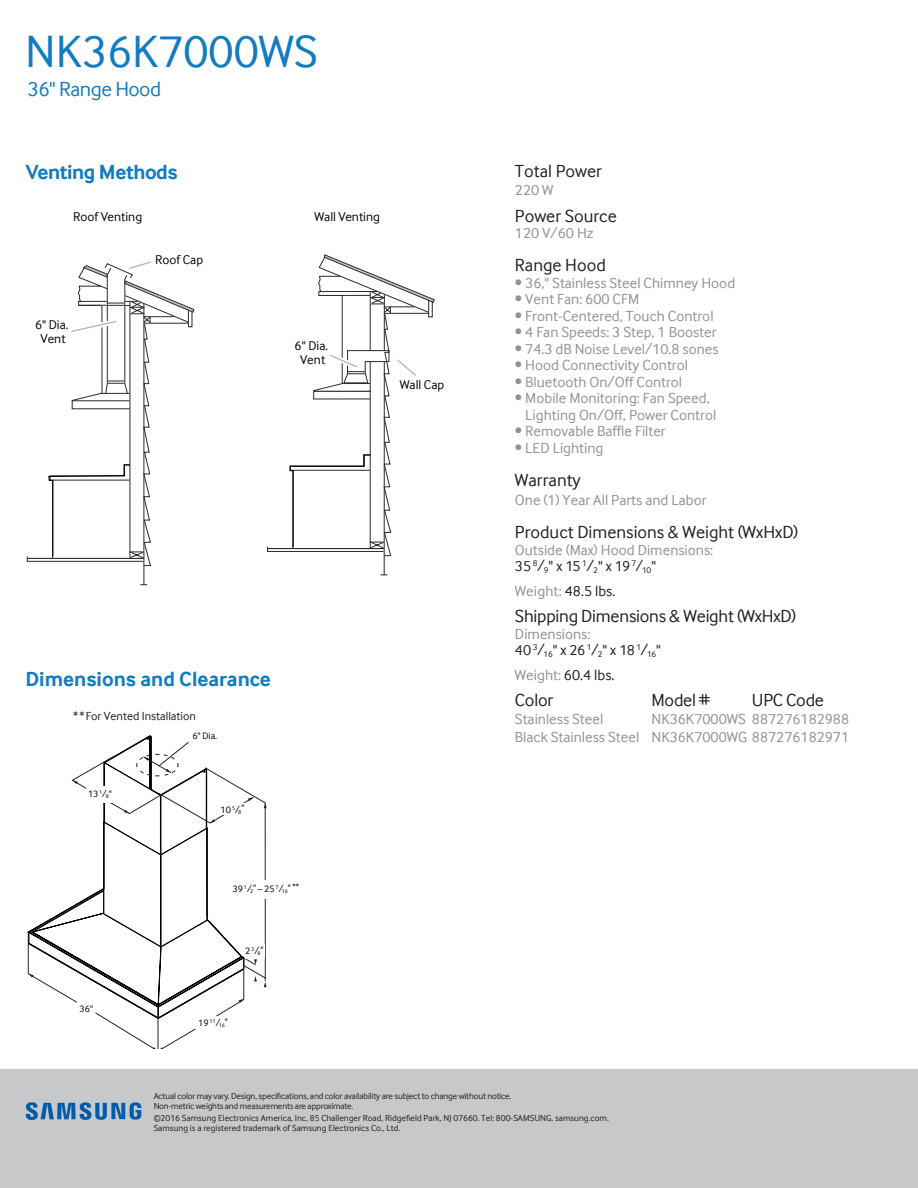
<style>
.page{position:relative;width:918px;height:1188px;background:#fff}
.page>*{position:absolute;margin:0;border:0;box-sizing:border-box;transform-origin:0 0}
.t1{font:46.5px "Samsung Inter Face";color:#127cc1}
.t2{font:700 21px "Samsung Inter Face";color:#127cc1}
.t3{font:700 21px "Samsung Inter Face";letter-spacing:-.02em;color:#127cc1}
.t4{font:21px "Samsung Inter Face";letter-spacing:-.02em;color:#127cc1}
.t5{font:18px "Samsung Inter Face";color:#231f20}
.t6{font:15px/16.5px "Samsung Inter Face";color:#919295}
.t7{font:15px/16.5px "Samsung Inter Face";color:#231f20}
.t8{font:13.05px/14.1px "Samsung Inter Face";color:#050504;text-align:center}
.t9{font:12px "Samsung Inter Face";color:#231f20}
.t10{font:9.75px "Samsung Inter Face";color:#050504}
.t11{font:9px/9.8px "Samsung Inter Face";color:#231f20}
.t12{font:9px/9.8px "Samsung Inter Face";letter-spacing:-.02em;color:#231f20}
.s1{font-size:5.7px}
.s2{color:#231f20}
.s3{color:#919295}
</style>
<div class="page">
<div style="left:0;top:1070px;width:918px;height:118px;background:#c7c8ca"></div>
<svg style="left:26px;top:1102px;width:115px;height:18px;background:#5e8fb9"></svg>
<hr style="left:144px;top:304px;width:1px;height:281px;background:#2a2d28">
<svg style="left:27px;top:261px;width:167px;height:305px"></svg>
<hr style="left:72px;top:400px;width:58px;height:1px;background:#2a2d28">
<svg style="left:104px;top:797px;width:162px;height:252px"></svg>
<svg style="left:264px;top:982px;width:3px;height:5px"></svg>
<svg style="left:264px;top:803px;width:3px;height:5px"></svg>
<svg style="left:28px;top:735px;width:229px;height:284px"></svg>
<div style="left:234px;top:880px;width:62px;height:18px;background:#fff"></div>
<div style="left:212px;top:803px;width:37px;height:12px;background:#fff"></div>
<div style="left:87px;top:787px;width:30px;height:16px;background:#fff"></div>
<div style="left:245px;top:944px;width:19px;height:15px;background:#fff"></div>
<hr style="left:384px;top:362px;width:1px;height:213px;background:#2a2d28">
<svg style="left:267px;top:254px;width:168px;height:302px"></svg>
<hr style="left:314px;top:391px;width:56px;height:1px;background:#040503">
<h1 class="t1" style="left:25px;top:25px;width:294px">NK36K7000WS</h1>
<h2 class="t4" style="left:27px;top:78px;width:135px">36" Range Hood</h2>
<h2 class="t3" style="left:26px;top:159px;width:154px">Venting Methods</h2>
<p class="t8" style="left:73px;top:210px;width:71px">Roof Venting</p>
<p class="t8" style="left:155px;top:253px;width:49px">Roof Cap</p>
<p class="t8" style="left:35px;top:318px;width:35px">6" Dia.<br>Vent</p>
<p class="t8" style="left:315px;top:210px;width:67px">Wall Venting</p>
<p class="t8" style="left:295px;top:339px;width:35px">6" Dia.<br>Vent</p>
<p class="t8" style="left:400px;top:377px;width:89px">Wall CapWall Cap</p>
<h2 class="t2" style="left:25px;top:667px;width:247px">Dimensions and Clearance</h2>
<p class="t9" style="left:73px;top:709px;width:124px">**For Vented I nstallation</p>
<p class="t10" style="left:192px;top:730px;width:26px">6" Dia.</p>
<p class="t10" style="left:88px;top:789px;width:25px">13<sup>1</sup>/<span class="s1">8</span>"</p>
<p class="t10" style="left:80px;top:1003px;width:15px">36"</p>
<p class="t10" style="left:221px;top:804px;width:25px">10 <sup>5</sup>/<span class="s1">8</span>"</p>
<p class="t10" style="left:233px;top:883px;width:68px">39 <sup>1</sup>/<span class="s1">2</span>"– 25 <sup>7</sup>/<span class="s1">16</span>" <sup>**</sup></p>
<p class="t10" style="left:245px;top:946px;width:20px">2 <sup>3</sup>/<span class="s1">8</span>"</p>
<p class="t10" style="left:198px;top:1017px;width:31px">19 <sup>11</sup>/<span class="s1">16</span>"</p>
<p class="t5" style="left:515px;top:161px;width:88px">Total Power</p>
<p class="t6" style="left:515px;top:182px;width:40px">220 W</p>
<p class="t5" style="left:515px;top:205px;width:103px">Power Source</p>
<p class="t6" style="left:515px;top:225px;width:80px">120 V/60 Hz</p>
<p class="t5" style="left:515px;top:255px;width:92px">Range Hood</p>
<p class="t6" style="left:515px;top:274px;width:222px">• 36," Stainless Steel Chimney Hood</p>
<p class="t6" style="left:515px;top:291px;width:126px">• Vent Fan: 600 CFM</p>
<p class="t6" style="left:515px;top:307px;width:200px">• Front-Centered, Touch Control</p>
<p class="t6" style="left:515px;top:324px;width:203px">• 4 Fan Speeds: 3 Step, 1 Booster</p>
<p class="t6" style="left:515px;top:340px;width:205px">• 74.3 dB Noise Level/10.8 sones</p>
<p class="t6" style="left:515px;top:357px;width:175px">• Hood Connectivity Control</p>
<p class="t6" style="left:515px;top:373px;width:169px">• Bluetooth On/Off Control</p>
<p class="t6" style="left:525px;top:390px;width:192px;text-indent:-10px">• Mobile Monitoring: Fan Speed,<br>Lighting On/Off, Power Control</p>
<p class="t6" style="left:515px;top:423px;width:152px">• Removable Baffle Filter</p>
<p class="t6" style="left:515px;top:439px;width:90px">• LED Lighting</p>
<p class="t5" style="left:515px;top:469px;width:67px">Warranty</p>
<p class="t6" style="left:515px;top:492px;width:193px">One (1) Year All Parts and Labor</p>
<p class="t5" style="left:515px;top:522px;width:285px">Product Dimensions &amp; Weight (WxHxD)</p>
<p class="t6" style="left:515px;top:541px;width:200px">Outside (Max) Hood Dimensions:<br><span class="s2">35</span> <sup>8</sup><span class="s2">/</span><sub>9</sub><span class="s2">" x 15</span> <sup>1</sup><span class="s2">/</span><sub>2</sub><span class="s2">" x 19</span> <sup>7</sup><span class="s2">/</span><sub>10</sub><span class="s2">"</span></p>
<p class="t7" style="left:515px;top:583px;width:102px"><span class="s3">Weight:</span> 48.5 lbs.</p>
<p class="t5" style="left:515px;top:606px;width:283px">Shipping Dimensions &amp; Weight (WxHxD)</p>
<p class="t7" style="left:515px;top:625px;width:147px"><span class="s3">Dimensions:<br></span>40 <sup>3</sup>/<sub>16</sub>" x 26 <sup>1</sup>/<sub>2</sub>" x 18 <sup>1</sup>/<sub>16</sub>"</p>
<p class="t7" style="left:515px;top:667px;width:101px"><span class="s3">Weight:</span> 60.4 lbs.</p>
<p class="t5" style="left:515px;top:690px;width:40px">Color</p>
<p class="t5" style="left:651px;top:690px;width:88px">Model # U</p>
<p class="t5" style="left:763px;top:690px;width:62px">PC Code</p>
<p class="t6" style="left:515px;top:711px;width:90px">Stainless Steel</p>
<p class="t6" style="left:515px;top:710px;width:336px;line-height:18px;text-align:right">NK36K7000WS 887276182988<br>Black Stainless Steel NK36K7000WG 887276182971</p>
<p class="t12" style="left:154px;top:1091px;width:359px">Actual color may vary. Design, specifications, and color availability are subject to change without notice.<br>Non-metric weights and measurements are approximate.</p>
<p class="t11" style="left:154px;top:1113px;width:457px">©2016 Samsung Electronics America, Inc. 85 Challenger Road, Ridgefield Park, NJ 07660. Tel: 800-SAMSUNG. samsung.com.<br>Samsung is a registered trademark of Samsung Electronics Co., Ltd.</p>
</div>
